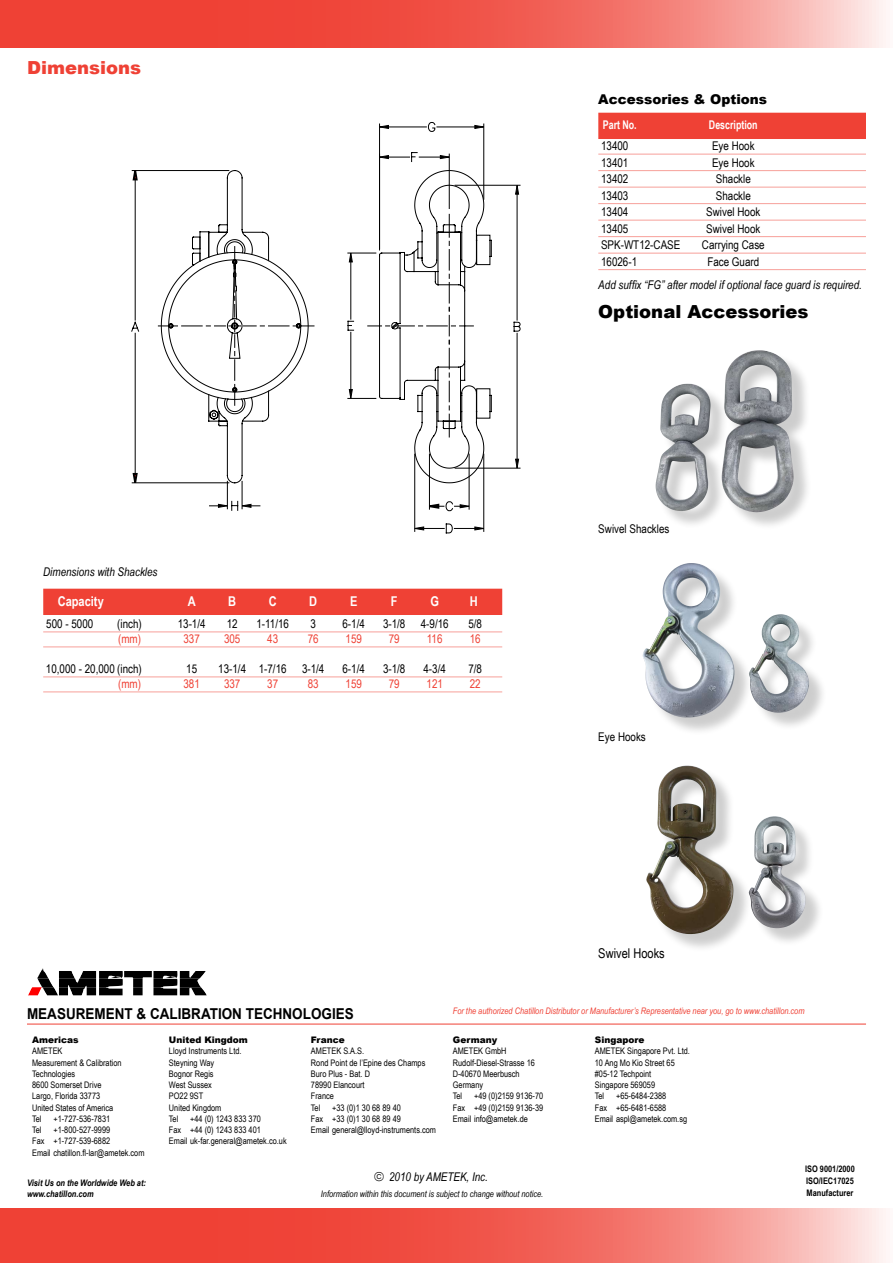
<style>
.page{position:relative;width:893px;height:1263px;background:#fff}
.page>*{position:absolute;margin:0;border:0;box-sizing:border-box;transform-origin:0 0}
.t1{font:900 18px "Arial";color:#000}
.t2{font:900 18px "Arial";color:#ef4135}
.t3{font:700 15px "Arial";color:#000;scale:.9 1}
.t4{font:900 13.5px "Arial";color:#000}
.t5{font:700 13.5px "Arial Narrow";color:#fff}
.t6{font:13.5px "Arial Narrow";color:#000}
.t7{font:12px "Arial Narrow";color:#000}
.t8{font:italic 12px "Arial Narrow";color:#000}
.t9{font:12px "Arial Narrow";color:#ef4135}
.t10{font:700 12px "Arial Narrow";color:#fff;scale:.9 1}
.t11{font:9px/11.2px "Arial Narrow";color:#000}
.t12{font:italic 9px "Arial Narrow";color:#ef4135}
.t13{font:italic 9px "Arial Narrow";color:#000}
.t14{font:italic 700 9px/10.8px "Arial Narrow";color:#000}
.t15{font:900 9px "Arial";color:#000}
.t16{font:700 9px/12px "Arial Narrow";color:#000;text-align:justify}
</style>
<div class="page">
<svg style="left:0;top:0;width:886px;height:47px;background:#f1675e"></svg>
<svg style="left:0;top:1209px;width:886px;height:54px;background:#f1675e"></svg>
<img style="left:28px;top:987px;width:179px;height:8px">
<img style="left:37px;top:978px;width:164px;height:9px">
<img style="left:37px;top:969px;width:169px;height:9px">
<hr style="left:27px;top:1024px;width:839px;height:1px;background:#ef4135">
<div style="left:598px;top:113px;width:268px;height:26px;background:#ef4135"></div>
<hr style="left:598px;top:154px;width:268px;height:1px;background:#f7a09a">
<hr style="left:598px;top:170px;width:268px;height:1px;background:#f7a09a">
<hr style="left:598px;top:187px;width:268px;height:1px;background:#f7a09a">
<hr style="left:598px;top:203px;width:268px;height:1px;background:#f7a09a">
<hr style="left:598px;top:220px;width:268px;height:1px;background:#f7a09a">
<hr style="left:598px;top:236px;width:268px;height:1px;background:#f7a09a">
<hr style="left:598px;top:253px;width:268px;height:1px;background:#f7a09a">
<hr style="left:598px;top:269px;width:268px;height:1px;background:#f7a09a">
<div style="left:648px;top:768px;width:175px;height:184px;background:#000;opacity:.2"></div>
<img style="left:646px;top:765px;width:88px;height:169px">
<div style="left:645px;top:565px;width:182px;height:171px;background:#000;opacity:.2"></div>
<img style="left:643px;top:563px;width:166px;height:155px">
<div style="left:658px;top:352px;width:154px;height:179px;background:#000;opacity:.2"></div>
<img style="left:656px;top:350px;width:137px;height:162px">
<svg style="left:131px;top:170px;width:8px;height:12px"></svg>
<svg style="left:131px;top:231px;width:78px;height:253px"></svg>
<svg style="left:209px;top:170px;width:61px;height:81px"></svg>
<hr style="left:455px;top:468px;width:65px;height:1px;background:#000">
<hr style="left:517px;top:333px;width:1px;height:126px;background:#000">
<svg style="left:514px;top:458px;width:6px;height:11px"></svg>
<svg style="left:379px;top:122px;width:141px;height:315px"></svg>
<svg style="left:453px;top:453px;width:36px;height:79px"></svg>
<svg style="left:160px;top:251px;width:293px;height:282px"></svg>
<hr style="left:43px;top:632px;width:459px;height:1px;background:#f7a09a">
<hr style="left:43px;top:647px;width:459px;height:1px;background:#f7a09a">
<hr style="left:43px;top:677px;width:459px;height:1px;background:#f7a09a">
<hr style="left:43px;top:692px;width:459px;height:1px;background:#f7a09a">
<div style="left:43px;top:589px;width:459px;height:26px;background:#ef4135"></div>
<h1 class="t2" style="left:27px;top:55px;width:116px">Dimensions</h1>
<h3 class="t8" style="left:43px;top:563px;width:116px">Dimensions with Shackles</h3>
<h3 class="t5" style="left:58px;top:591px;width:48px">Capacity</h3>
<h3 class="t5" style="left:188px;top:591px;width:9px">A</h3>
<h3 class="t5" style="left:228px;top:591px;width:9px">B</h3>
<h3 class="t5" style="left:269px;top:591px;width:9px">C</h3>
<h3 class="t5" style="left:309px;top:591px;width:9px">D</h3>
<h3 class="t5" style="left:350px;top:591px;width:9px">E</h3>
<h3 class="t5" style="left:391px;top:591px;width:8px">F</h3>
<h3 class="t5" style="left:430px;top:591px;width:10px">G</h3>
<h3 class="t5" style="left:470px;top:591px;width:9px">H</h3>
<h3 class="t7" style="left:46px;top:615px;width:49px">500 - 5000</h3>
<h3 class="t7" style="left:117px;top:615px;width:26px">(inch)</h3>
<h3 class="t7" style="left:178px;top:615px;width:29px">13-1/4</h3>
<h3 class="t7" style="left:227px;top:615px;width:12px">12</h3>
<h3 class="t7" style="left:256px;top:615px;width:34px">1-11/16</h3>
<h3 class="t7" style="left:310px;top:615px;width:7px">3</h3>
<h3 class="t7" style="left:342px;top:615px;width:24px">6-1/4</h3>
<h3 class="t7" style="left:383px;top:615px;width:24px">3-1/8</h3>
<h3 class="t7" style="left:421px;top:615px;width:29px">4-9/16</h3>
<h3 class="t7" style="left:468px;top:615px;width:15px">5/8</h3>
<h3 class="t9" style="left:118px;top:630px;width:24px">(mm)</h3>
<h3 class="t9" style="left:183px;top:630px;width:18px">337</h3>
<h3 class="t9" style="left:224px;top:630px;width:18px">305</h3>
<h3 class="t9" style="left:267px;top:630px;width:12px">43</h3>
<h3 class="t9" style="left:308px;top:630px;width:12px">76</h3>
<h3 class="t9" style="left:345px;top:630px;width:18px">159</h3>
<h3 class="t9" style="left:389px;top:630px;width:12px">79</h3>
<h3 class="t9" style="left:427px;top:630px;width:17px">116</h3>
<h3 class="t9" style="left:470px;top:630px;width:12px">16</h3>
<h3 class="t7" style="left:46px;top:660px;width:97px">10,000 - 20,000 (inch)</h3>
<h3 class="t7" style="left:186px;top:660px;width:12px">15</h3>
<h3 class="t7" style="left:218px;top:660px;width:70px">13-1/4 1-7/16</h3>
<h3 class="t7" style="left:302px;top:660px;width:24px">3-1/4</h3>
<h3 class="t7" style="left:342px;top:660px;width:24px">6-1/4</h3>
<h3 class="t7" style="left:383px;top:660px;width:24px">3-1/8</h3>
<h3 class="t7" style="left:423px;top:660px;width:24px">4-3/4</h3>
<h3 class="t7" style="left:468px;top:660px;width:15px">7/8</h3>
<h3 class="t9" style="left:118px;top:675px;width:24px">(mm)</h3>
<h3 class="t9" style="left:183px;top:675px;width:18px">381</h3>
<h3 class="t9" style="left:224px;top:675px;width:18px">337</h3>
<h3 class="t9" style="left:267px;top:675px;width:12px">37</h3>
<h3 class="t9" style="left:308px;top:675px;width:12px">83</h3>
<h3 class="t9" style="left:345px;top:675px;width:18px">159</h3>
<h3 class="t9" style="left:389px;top:675px;width:12px">79</h3>
<h3 class="t9" style="left:426px;top:675px;width:18px">121</h3>
<h3 class="t9" style="left:470px;top:675px;width:12px">22</h3>
<h3 class="t4" style="left:598px;top:90px;width:170px">Accessories &amp; Options</h3>
<h3 class="t10" style="left:603px;top:116px;width:39px">Part No.</h3>
<h3 class="t10" style="left:709px;top:116px;width:56px">Description</h3>
<h3 class="t7" style="left:601px;top:137px;width:29px">13400</h3>
<h3 class="t7" style="left:712px;top:137px;width:44px">Eye Hook</h3>
<h3 class="t7" style="left:601px;top:153px;width:29px">13401</h3>
<h3 class="t7" style="left:712px;top:153px;width:44px">Eye Hook</h3>
<h3 class="t7" style="left:601px;top:170px;width:29px">13402</h3>
<h3 class="t7" style="left:716px;top:170px;width:37px">Shackle</h3>
<h3 class="t7" style="left:601px;top:186px;width:29px">13403</h3>
<h3 class="t7" style="left:716px;top:186px;width:37px">Shackle</h3>
<h3 class="t7" style="left:601px;top:203px;width:29px">13404</h3>
<h3 class="t7" style="left:706px;top:203px;width:56px">Swivel Hook</h3>
<h3 class="t7" style="left:601px;top:219px;width:29px">13405</h3>
<h3 class="t7" style="left:706px;top:219px;width:56px">Swivel Hook</h3>
<h3 class="t7" style="left:601px;top:236px;width:81px">SPK-WT12-CASE</h3>
<h3 class="t7" style="left:702px;top:236px;width:64px">Carrying Case</h3>
<h3 class="t7" style="left:601px;top:252px;width:38px">16026-1</h3>
<h3 class="t7" style="left:707px;top:252px;width:53px">Face Guard</h3>
<h3 class="t8" style="left:598px;top:276px;width:265px">Add suffix “FG” after model if optional face guard is required.</h3>
<h1 class="t1" style="left:598px;top:299px;width:212px">Optional Accessories</h1>
<h3 class="t7" style="left:598px;top:520px;width:73px">Swivel Shackles</h3>
<h3 class="t7" style="left:598px;top:727px;width:49px">Eye Hooks</h3>
<h3 class="t6" style="left:598px;top:943px;width:68px">Swivel Hooks</h3>
<h2 class="t3" style="left:27px;top:1003px;width:365px">MEASUREMENT &amp; CALIBRATION TECHNOLOGIES</h2>
<p class="t15" style="left:311px;top:1033px;width:35px">France</p>
<p class="t11" style="left:311px;top:1045px;width:116px">AMETEK S.A.S.<br>Rond Point de l’Epine des Champs<br>Buro Plus - Bat. D<br>78990 Elancourt<br>France<br>Tel</p>
<p class="t15" style="left:32px;top:1033px;width:48px">Americas</p>
<p class="t11" style="left:32px;top:1045px;width:91px">AMETEK<br>Measurement &amp; Calibration<br>Technologies<br>8600 Somerset Drive<br>Largo, Florida 33773<br>United States of America<br>Tel</p>
<p class="t15" style="left:169px;top:1033px;width:81px">United Kingdom</p>
<p class="t11" style="left:169px;top:1045px;width:74px">Lloyd Instruments Ltd.<br>Steyning Way<br>Bognor Regis<br>West Sussex<br>PO22 9ST<br>United Kingdom<br>Tel</p>
<p class="t11" style="left:311px;top:1101px;width:127px;text-indent:21px">+33 (0)1 30 68 89 40<br>Fax +33 (0)1 30 68 89 49<br>Email general@lloyd-instruments.com</p>
<p class="t11" style="left:169px;top:1113px;width:119px;text-indent:21px">+44 (0) 1243 833 370<br>Fax +44 (0) 1243 833 401<br>Email uk-far.general@ametek.co.uk</p>
<p class="t11" style="left:53px;top:1113px;width:58px">+1-727-536-7831</p>
<p class="t11" style="left:32px;top:1124px;width:114px;text-indent:21px">+1-800-527-9999<br>Fax +1-727-539-6882<br>Email chatillon.fl-lar@ametek.com</p>
<p class="t11" style="left:32px;top:1124px;width:11px">Tel</p>
<p class="t12" style="left:453px;top:1004px;width:353px">For the authorized Chatillon Distributor or Manufacturer’s Representative near you, go to www.chatillon.com</p>
<p class="t15" style="left:453px;top:1033px;width:46px">Germany</p>
<p class="t11" style="left:453px;top:1045px;width:84px">AMETEK GmbH<br>Rudolf-Diesel-Strasse 16<br>D-40670 Meerbusch<br>Germany<br>Tel</p>
<p class="t11" style="left:453px;top:1090px;width:92px;text-align:justify;text-indent:21px">+49 (0)2159 9136-70<br>Fax +49 (0)2159 9136-39<br>Email info@ametek.de</p>
<p class="t15" style="left:595px;top:1033px;width:51px">Singapore</p>
<p class="t11" style="left:595px;top:1045px;width:97px">AMETEK Singapore Pvt. Ltd.<br>10 Ang Mo Kio Street 65 #05-12 Techpoint<br>Singapore 569059<br>Tel</p>
<p class="t11" style="left:595px;top:1090px;width:94px;text-indent:21px">+65-6484-2388<br>Fax +65-6481-6588<br>Email aspl@ametek.com.sg</p>
<h3 class="t8" style="left:389px;top:1169px;width:100px">2010 by AMETEK, Inc.</h3>
<p class="t14" style="left:27px;top:1177px;width:120px">Visit Us on the Worldwide Web at: www.chatillon.com</p>
<p class="t13" style="left:321px;top:1187px;width:224px">Information within this document is subject to change without notice.</p>
<p class="t16" style="left:805px;top:1162px;width:51px">ISO 9001/2000<br>ISO/IEC17025<br>Manufacturer</p>
</div>
